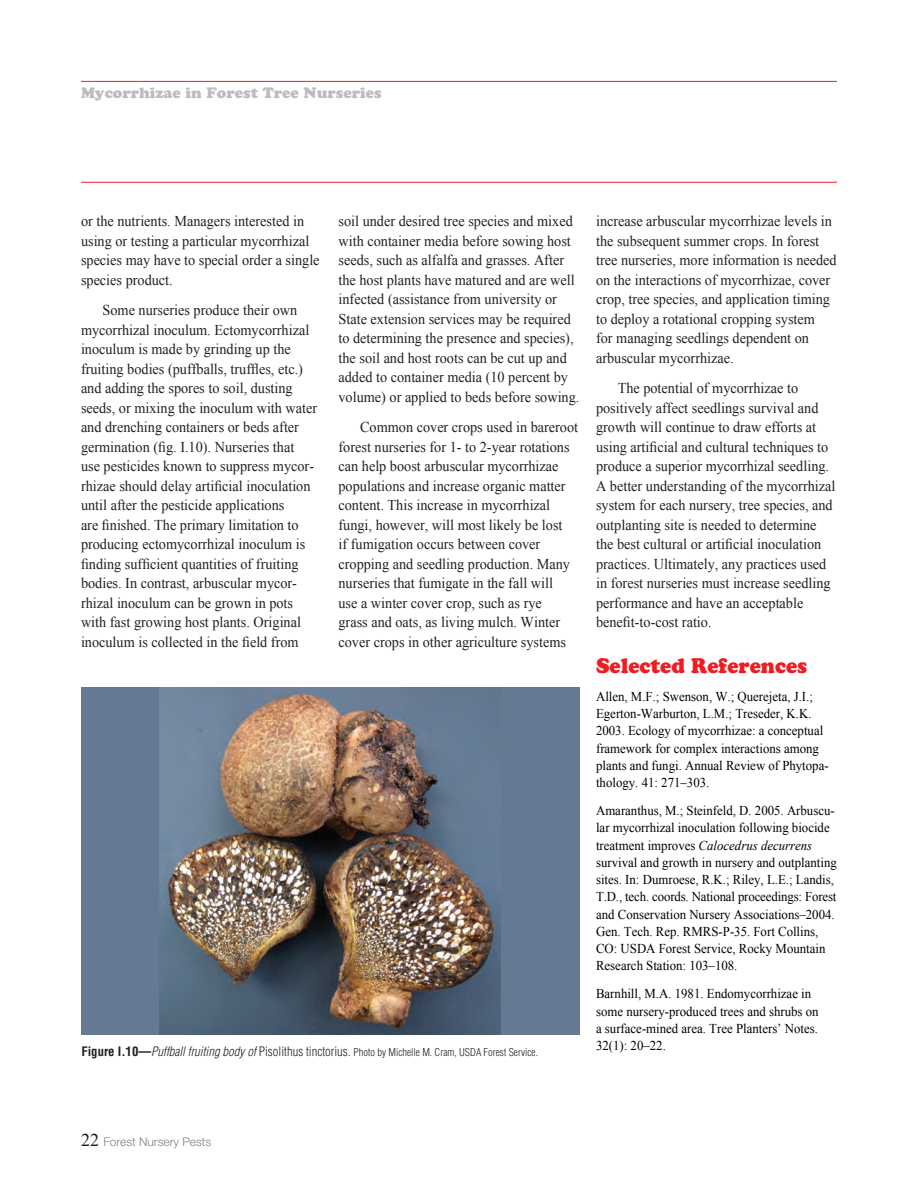
<style>
.page{position:relative;width:918px;height:1188px;background:#fff}
.page>*{position:absolute;margin:0;border:0;box-sizing:border-box;transform-origin:0 0}
.t1{font:21px "Cooper Black Std";color:#ee1d23;scale:.95 1}
.t2{font:15px/19.5px "Times New Roman";color:#231f20;scale:.95 1}
.t3{font:15px "Cooper Black Std";color:#bcbdc0}
.t4{font:13.5px/17.2px "Times New Roman";color:#000;scale:.95 1}
.t5{font:300 12px "Helvetica Neue";color:#808285}
.t6{font:300 condensed 10.5px "Helvetica";color:#231f20}
.s1{font-weight:700;font-size:12.75px}
.s2{font-style:italic;font-size:12.75px}
.s3{font-size:12.75px}
.s4{font-style:italic}
.s5{font-family:"Times New Roman";font-weight:400;font-size:18px;color:#231f20}
</style>
<div class="page">
<hr style="left:81px;top:81px;width:756px;height:1px;background:#ee1d23">
<hr style="left:81px;top:182px;width:756px;height:1px;background:#ee1d23">
<div style="left:81px;top:687px;width:498px;height:348px;background:#657a92"></div>
<img style="left:159px;top:687px;width:342px;height:348px">
<p class="t3" style="left:81px;top:84px;width:302px">Mycorrhizae in Forest Tree Nurseries</p>
<p class="t2" style="left:81px;top:211px;width:253px">or the nutrients. Managers interested in using or testing a particular mycorrhizal species may have to special order a single species product.</p>
<p class="t2" style="left:81px;top:300px;width:250px;text-indent:22px">Some nurseries produce their own mycorrhizal inoculum. Ectomycorrhizal inoculum is made by grinding up the fruiting bodies (puffballs, truffles, etc.) and adding the spores to soil, dusting seeds, or mixing the inoculum with water and drenching containers or beds after germination (fig. I.10). Nurseries that<br>use pesticides known to suppress mycor&shy;rhizae should delay artificial inoculation until after the pesticide applications<br>are finished. The primary limitation to producing ectomycorrhizal inoculum is finding sufficient quantities of fruiting bodies. In contrast, arbuscular mycor&shy;rhizal inoculum can be grown in pots with fast growing host plants. Original inoculum is collected in the field from</p>
<p class="t2" style="left:339px;top:211px;width:255px">soil under desired tree species and mixed with container media before sowing host seeds, such as alfalfa and grasses. After the host plants have matured and are well infected (assistance from university or State extension services may be required to determining the presence and species), the soil and host roots can be cut up and added to container media (10 percent by volume) or applied to beds before sowing.</p>
<p class="t2" style="left:339px;top:417px;width:254px;text-indent:22px">Common cover crops used in bareroot forest nurseries for 1- to 2-year rotations can help boost arbuscular mycorrhizae populations and increase organic matter content. This increase in mycorrhizal fungi, however, will most likely be lost<br>if fumigation occurs between cover cropping and seedling production. Many nurseries that fumigate in the fall will<br>use a winter cover crop, such as rye<br>grass and oats, as living mulch. Winter cover crops in other agriculture systems</p>
<p class="t6" style="left:81px;top:1046px;width:458px"><span class="s1">Figure I.10—</span><span class="s2">Puffball fruiting body of</span> <span class="s3">Pisolithus tinctorius</span><span class="s2">.</span> Photo by Michelle M. Cram, USDA Forest Service.</p>
<p class="t2" style="left:596px;top:211px;width:255px">increase arbuscular mycorrhizae levels in the subsequent summer crops. In forest tree nurseries, more information is needed on the interactions of mycorrhizae, cover crop, tree species, and application timing to deploy a rotational cropping system<br>for managing seedlings dependent on arbuscular mycorrhizae.</p>
<p class="t2" style="left:596px;top:378px;width:254px;text-indent:22px">The potential of mycorrhizae to positively affect seedlings survival and growth will continue to draw efforts at using artificial and cultural techniques to produce a superior mycorrhizal seedling.<br>A better understanding of the mycorrhizal system for each nursery, tree species, and outplanting site is needed to determine the best cultural or artificial inoculation practices. Ultimately, any practices used in forest nurseries must increase seedling performance and have an acceptable benefit-to-cost ratio.</p>
<h1 class="t1" style="left:596px;top:653px;width:224px">Selected References</h1>
<p class="t4" style="left:596px;top:688px;width:246px">Allen, M.F.; Swenson, W.; Querejeta, J.I.; Egerton-Warburton, L.M.; Treseder, K.K.<br>2003. Ecology of mycorrhizae: a conceptual framework for complex interactions among plants and fungi. Annual Review of Phytopa&shy;thology. 41: 271–303.</p>
<p class="t4" style="left:596px;top:802px;width:255px">Amaranthus, M.; Steinfeld, D. 2005. Arbuscu&shy;lar mycorrhizal inoculation following biocide treatment improves <span class="s4">Calocedrus decurrens </span>survival and growth in nursery and outplanting sites. In: Dumroese, R.K.; Riley, L.E.; Landis, T.D., tech. coords. National proceedings: Forest and Conservation Nursery Associations–2004.<br>Gen. Tech. Rep. RMRS-P-35. Fort Collins, CO: USDA Forest Service, Rocky Mountain Research Station: 103–108.</p>
<p class="t4" style="left:596px;top:985px;width:236px">Barnhill, M.A. 1981. Endomycorrhizae in some nursery-produced trees and shrubs on a surface-mined area. Tree Planters’ Notes.<br>32(1): 20–22.</p>
<p class="t5" style="left:81px;top:1135px;width:132px"><span class="s5">22</span> Forest Nursery Pests</p>
</div>
